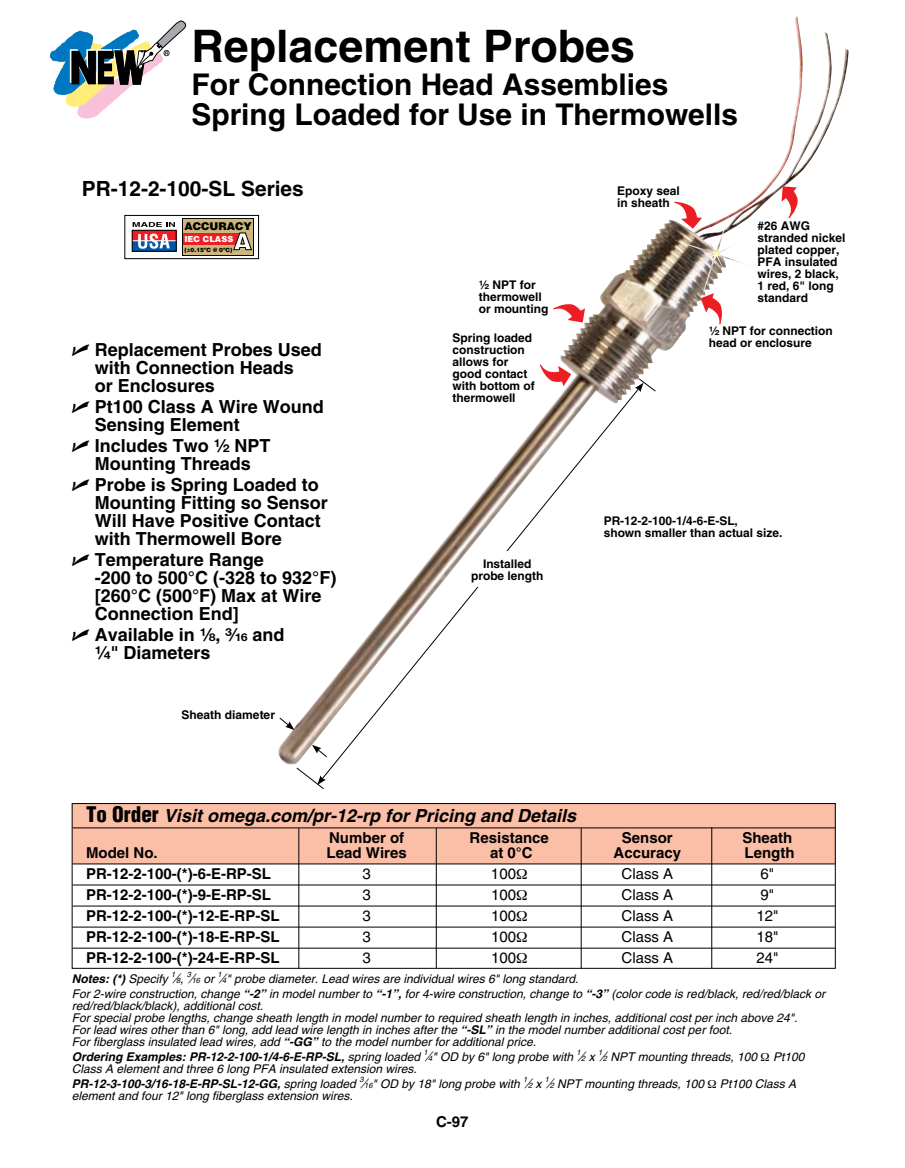
<style>
.page{position:relative;width:905px;height:1168px;background:#fff}
.page>*{position:absolute;margin:0;border:0;box-sizing:border-box;transform-origin:0 0}
.t1{font:700 44.85px "Helvetica";color:#000}
.t2{font:700 29.85px/29.8px "Helvetica";color:#000}
.t3{font:900 23.25px "Helvetica";color:#fff}
.t4{font:700 20.85px "Helvetica";color:#000}
.t5{font:700 18px/18px "Helvetica";color:#000}
.t6{font:italic 700 18px "Helvetica";color:#000}
.t7{font:700 15px "Helvetica";color:#000}
.t8{font:15px "Helvetica";color:#000}
.t9{font:italic 12px/12px "Helvetica";color:#000}
.t10{font:700 12px/12px "Helvetica";color:#000}
.t11{font:900 10.8px "Helvetica";color:#000}
.t12{font:900 8.25px "Helvetica";color:#fff}
.t13{font:900 5.85px "Helvetica";color:#000}
.s1{font-family:"Universal Newswith Comm Pi";font-weight:400}
.s2{font-family:"Helvetica Fraction"}
.s3{font-weight:900;font-style:normal;font-stretch:condensed;font-size:21px}
.s4{font-weight:700}
.s5{font-size:13.5px}
.s6{font-size:7.5px}
</style>
<div class="page">
<svg style="left:50px;top:20px;width:136px;height:99px"></svg>
<div style="left:72px;top:803px;width:763px;height:61px;background:#fbbea7"></div>
<hr style="left:72px;top:827px;width:762px;height:1px;background:#000">
<hr style="left:72px;top:863px;width:762px;height:1px;background:#000">
<hr style="left:72px;top:884px;width:762px;height:1px;background:#000">
<hr style="left:72px;top:905px;width:762px;height:1px;background:#000">
<hr style="left:72px;top:927px;width:762px;height:1px;background:#000">
<hr style="left:72px;top:948px;width:762px;height:1px;background:#000">
<div style="left:72px;top:803px;width:763px;height:166px;border:1px solid #000"></div>
<hr style="left:298px;top:828px;width:1px;height:140px;background:#000">
<hr style="left:436px;top:828px;width:1px;height:140px;background:#000">
<hr style="left:580px;top:828px;width:1px;height:141px;background:#000">
<hr style="left:711px;top:827px;width:1px;height:142px;background:#000">
<img style="left:278px;top:19px;width:522px;height:746px">
<img style="left:673px;top:210px;width:81px;height:87px">
<svg style="left:321px;top:387px;width:319px;height:388px"></svg>
<svg style="left:296px;top:767px;width:30px;height:22px"></svg>
<svg style="left:312px;top:745px;width:16px;height:13px"></svg>
<svg style="left:279px;top:717px;width:15px;height:13px"></svg>
<div style="left:469px;top:551px;width:76px;height:36px;background:#fff"></div>
<svg style="left:553px;top:303px;width:32px;height:19px"></svg>
<svg style="left:540px;top:364px;width:31px;height:22px"></svg>
<svg style="left:700px;top:293px;width:23px;height:31px"></svg>
<svg style="left:781px;top:186px;width:17px;height:32px"></svg>
<svg style="left:674px;top:202px;width:28px;height:27px"></svg>
<svg style="left:635px;top:378px;width:21px;height:14px"></svg>
<div style="left:124px;top:215px;width:135px;height:44px;border:1px solid #000"></div>
<div style="left:132px;top:230px;width:44px;height:11px;background:#ed1d24"></div>
<div style="left:132px;top:241px;width:44px;height:10px;background:#0057a5"></div>
<hr style="left:132px;top:240px;width:44px;height:1px;background:#fff">
<svg style="left:138px;top:234px;width:32px;height:15px"></svg>
<svg style="left:133px;top:222px;width:42px;height:5px"></svg>
<div style="left:132px;top:230px;width:44px;height:21px;border:1px solid #000"></div>
<div style="left:182px;top:218px;width:71px;height:38px;background:#ccb87c"></div>
<div style="left:182px;top:233px;width:58px;height:12px;background:#ed1d24"></div>
<svg style="left:233px;top:232px;width:19px;height:18px"></svg>
<div style="left:182px;top:218px;width:72px;height:38px;border:1px solid #000"></div>
<h1 class="t1" style="left:191px;top:18px;width:445px">Replacement Probes</h1>
<h2 class="t2" style="left:191px;top:69px;width:548px">For Connection Head Assemblies<br>Spring Loaded for Use in Thermowells</h2>
<h3 class="t4" style="left:82px;top:176px;width:224px">PR-12-2-100-SL Series</h3>
<p class="t11" style="left:184px;top:219px;width:69px">ACCURACY</p>
<p class="t12" style="left:184px;top:234px;width:50px">IEC CLASS</p>
<p class="t13" style="left:184px;top:246px;width:49px">(±0.15ºC @ 0ºC)</p>
<h3 class="t3" style="left:233px;top:226px;width:20px">A</h3>
<h3 class="t5" style="left:95px;top:340px;width:229px;text-indent:-23px"><span class="s1">U</span> Replacement Probes Used with Connection Heads<br>or Enclosures</h3>
<h3 class="t5" style="left:95px;top:397px;width:231px;text-indent:-23px"><span class="s1">U</span> Pt100 Class A Wire Wound<br>Sensing Element</h3>
<h3 class="t5" style="left:72px;top:436px;width:200px;text-align:center"><span class="s1">U</span> Includes Two <span class="s2">¹⁄₂</span> NPT<br>Mounting Threads</h3>
<h3 class="t5" style="left:95px;top:475px;width:235px;text-indent:-23px"><span class="s1">U</span> Probe is Spring Loaded to<br>Mounting Fitting so Sensor<br>Will Have Positive Contact with Thermowell Bore</h3>
<h3 class="t5" style="left:95px;top:550px;width:243px;text-indent:-23px"><span class="s1">U</span> Temperature Range<br>-200 to 500°C (-328 to 932°F) [260°C (500°F) Max at Wire<br>Connection End]</h3>
<h3 class="t5" style="left:95px;top:625px;width:191px;text-indent:-23px"><span class="s1">U</span> Available in <span class="s2">¹⁄₈</span>, <span class="s2">³⁄₁₆</span> and<br><span class="s2">¹⁄₄</span>" Diameters</h3>
<p class="t10" style="left:182px;top:708px;width:95px">Sheath diameter</p>
<p class="t10" style="left:478px;top:279px;width:71px"><span class="s2">¹⁄₂</span> NPT for thermowell or mounting</p>
<p class="t10" style="left:452px;top:332px;width:84px">Spring loaded construction allows for good contact with bottom of thermowell</p>
<p class="t10" style="left:471px;top:557px;width:74px;text-align:center">Installed probe length</p>
<p class="t10" style="left:617px;top:184px;width:64px">Epoxy seal in sheath</p>
<p class="t10" style="left:757px;top:219px;width:89px">#26 AWG stranded nickel plated copper,<br>PFA insulated wires, 2 black,<br>1 red, 6" long standard</p>
<p class="t10" style="left:708px;top:324px;width:125px"><span class="s2">¹⁄₂</span> NPT for connection head or enclosure</p>
<p class="t10" style="left:603px;top:514px;width:180px">PR-12-2-100-1/4-6-E-SL,<br>shown smaller than actual size.</p>
<h3 class="t6" style="left:86px;top:804px;width:492px"><span class="s3">To Order</span> Visit omega.com/pr-12-rp for Pricing and Details</h3>
<p class="t7" style="left:329px;top:828px;width:76px">Number of</p>
<p class="t7" style="left:469px;top:828px;width:81px">Resistance</p>
<p class="t7" style="left:622px;top:828px;width:52px">Sensor</p>
<p class="t7" style="left:742px;top:828px;width:52px">Sheath</p>
<p class="t7" style="left:86px;top:843px;width:73px">Model No.</p>
<p class="t7" style="left:326px;top:843px;width:82px">Lead Wires</p>
<p class="t7" style="left:490px;top:843px;width:44px">at 0°C</p>
<p class="t7" style="left:613px;top:843px;width:69px">Accuracy</p>
<p class="t7" style="left:744px;top:843px;width:51px">Length</p>
<p class="t7" style="left:86px;top:864px;width:187px">PR-12-2-100-(*)-6-E-RP-SL</p>
<p class="t8" style="left:362px;top:865px;width:10px">3</p>
<p class="t8" style="left:491px;top:865px;width:27px">100</p>
<p class="t8" style="left:621px;top:865px;width:53px">Class A</p>
<p class="t8" style="left:760px;top:865px;width:15px">6"</p>
<p class="t7" style="left:86px;top:885px;width:187px">PR-12-2-100-(*)-9-E-RP-SL</p>
<p class="t8" style="left:362px;top:886px;width:10px">3</p>
<p class="t8" style="left:491px;top:886px;width:27px">100</p>
<p class="t8" style="left:621px;top:886px;width:53px">Class A</p>
<p class="t8" style="left:760px;top:886px;width:15px">9"</p>
<p class="t7" style="left:86px;top:906px;width:195px">PR-12-2-100-(*)-12-E-RP-SL</p>
<p class="t8" style="left:362px;top:907px;width:10px">3</p>
<p class="t8" style="left:491px;top:907px;width:27px">100</p>
<p class="t8" style="left:621px;top:907px;width:53px">Class A</p>
<p class="t8" style="left:756px;top:907px;width:24px">12"</p>
<p class="t7" style="left:86px;top:927px;width:195px">PR-12-2-100-(*)-18-E-RP-SL</p>
<p class="t8" style="left:362px;top:928px;width:10px">3</p>
<p class="t8" style="left:491px;top:928px;width:27px">100</p>
<p class="t8" style="left:621px;top:928px;width:53px">Class A</p>
<p class="t8" style="left:756px;top:928px;width:24px">18"</p>
<p class="t7" style="left:86px;top:948px;width:195px">PR-12-2-100-(*)-24-E-RP-SL</p>
<p class="t8" style="left:362px;top:949px;width:10px">3</p>
<p class="t8" style="left:491px;top:949px;width:27px">100</p>
<p class="t8" style="left:621px;top:949px;width:53px">Class A</p>
<p class="t8" style="left:756px;top:949px;width:24px">24"</p>
<p class="t9" style="left:72px;top:971px;width:754px;line-height:15px"><span class="s4">Notes: (*)</span> Specify <sup>1</sup><span class="s5">⁄</span><span class="s6">8</span>, <sup>3</sup><span class="s5">⁄</span><span class="s6">16</span> or <sup>1</sup><span class="s5">⁄</span><span class="s6">4</span>" probe diameter. Lead wires are individual wires 6" long standard.<br>For 2-wire construction, change <span class="s4">“-2”</span> in model number to <span class="s4">“-1”,</span> for 4-wire construction, change to <span class="s4">“-3”</span> (color code is red/black, red/red/black or</p>
<p class="t9" style="left:72px;top:999px;width:727px">red/red/black/black), additional cost.<br>For special probe lengths, change sheath length in model number to required sheath length in inches, additional cost per inch above 24".<br>For lead wires other than 6" long, add lead wire length in inches after the <span class="s4">“-SL”</span> in the model number additional cost per foot.<br>For fiberglass insulated lead wires, add <span class="s4">“-GG”</span> to the model number for additional price.</p>
<p class="t9" style="left:72px;top:1050px;width:687px"><span class="s4">Ordering Examples: PR-12-2-100-1/4-6-E-RP-SL,</span> spring loaded <sup>1</sup><span class="s5">⁄</span><span class="s6">4</span>" OD by 6" long probe with <sup>1</sup><span class="s5">⁄</span><span class="s6">2</span> x <sup>1</sup><span class="s5">⁄</span><span class="s6">2</span> NPT mounting threads, 100</p>
<p class="t9" style="left:773px;top:1050px;width:33px">Pt100</p>
<p class="t9" style="left:72px;top:1061px;width:633px;line-height:15px">Class A element and three 6 long PFA insulated extension wires.<br><span class="s4">PR-12-3-100-3/16-18-E-RP-SL-12-GG,</span> spring loaded <sup>3</sup><span class="s5">⁄</span><span class="s6">16</span>" OD by 18" long probe with <sup>1</sup><span class="s5">⁄</span><span class="s6">2</span> x <sup>1</sup><span class="s5">⁄</span><span class="s6">2</span> NPT mounting threads, 100</p>
<p class="t9" style="left:720px;top:1077px;width:78px">Pt100 Class A</p>
<p class="t9" style="left:72px;top:1089px;width:283px">element and four 12" long fiberglass extension wires.</p>
<p class="t7" style="left:436px;top:1112px;width:34px">C-97</p>
</div>
